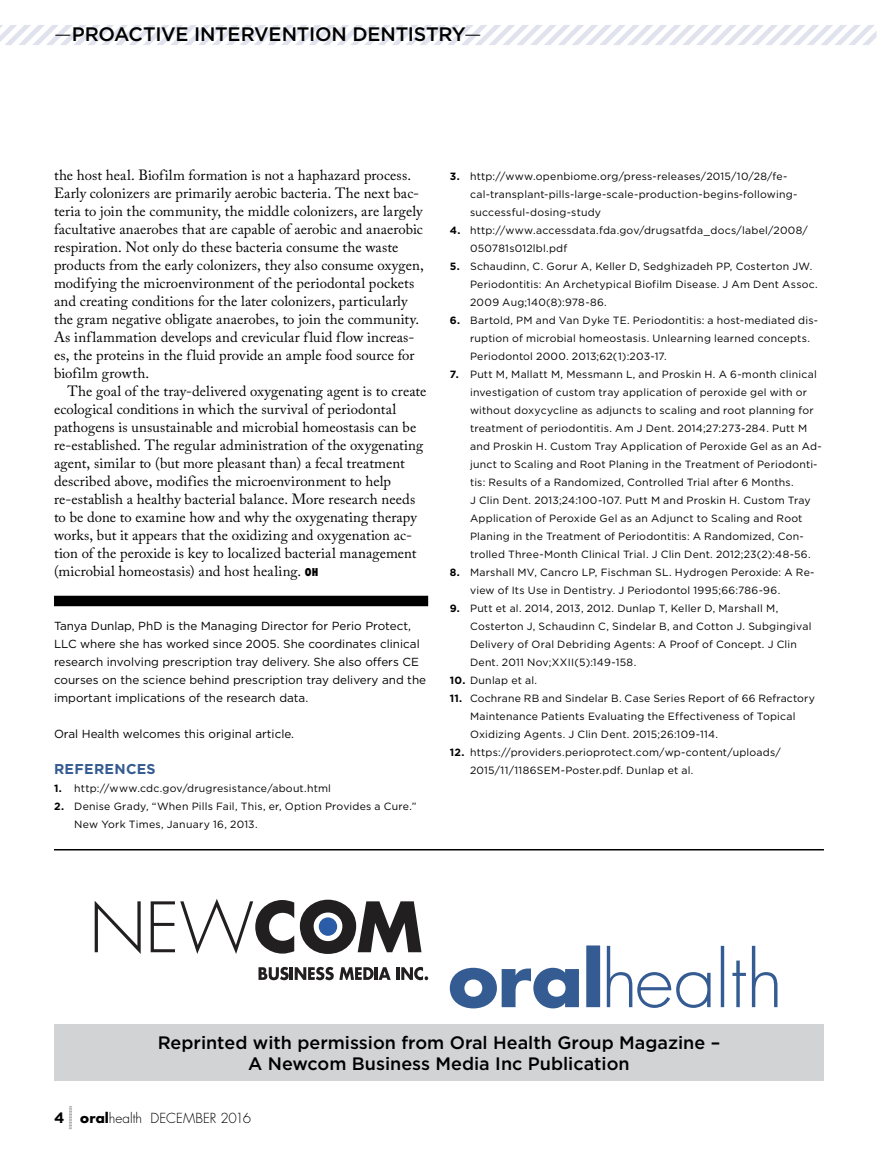
<style>
.page{position:relative;width:878px;height:1161px;background:#fff}
.page>*{position:absolute;margin:0;border:0;box-sizing:border-box;transform-origin:0 0}
.t1{font:500 19.5px "Gotham";letter-spacing:-.015em;color:#000}
.t2{font:500 18px/21.6px "Gotham";color:#000;text-align:center}
.t3{font:14.7px/18px "Adobe Caslon Pro";letter-spacing:.005em;color:#000}
.t4{font:700 14.25px "Gotham";letter-spacing:.02em;color:#355c92}
.t5{font:300 13.5px "Futura Std";letter-spacing:-.005em;color:#000}
.t6{font:11.7px/18px "Gotham";color:#000}
.t7{font:10.5px/18px "Gotham";letter-spacing:.02em;color:#000}
.s1{font-weight:300}
.s2{font-family:"Futura Std";font-weight:800;font-stretch:condensed;font-size:10.5px}
.s3{font-weight:700}
.s4{font-family:"Gotham";font-weight:700;font-size:15px}
</style>
<div class="page">
<svg style="left:69px;top:1106px;width:3px;height:23px"></svg>
<div style="left:54px;top:596px;width:374px;height:10px;background:#000"></div>
<svg style="left:0;top:25px;width:876px;height:20px"></svg>
<hr style="left:54px;top:849px;width:770px;height:1px;background:#000">
<div style="left:54px;top:1024px;width:770px;height:57px;background:#d1d3d4"></div>
<svg style="left:95px;top:901px;width:46px;height:53px"></svg>
<svg style="left:151px;top:899px;width:143px;height:55px"></svg>
<svg style="left:300px;top:900px;width:121px;height:54px"></svg>
<svg style="left:258px;top:967px;width:132px;height:13px"></svg>
<svg style="left:396px;top:967px;width:32px;height:13px"></svg>
<div style="left:319px;top:917px;width:18px;height:19px;background:#2a5ca8;border-radius:50%"></div>
<svg style="left:450px;top:945px;width:327px;height:63px"></svg>
<h1 class="t1" style="left:54px;top:22px;width:429px"><span class="s1">—</span>PROACTIVE INTERVENTION DENTISTRY<span class="s1">—</span></h1>
<p class="t3" style="left:54px;top:166px;width:371px">the host heal. Biofilm formation is not a haphazard process.<br>Early colonizers are primarily aerobic bacteria. The next bac&shy;teria to join the community, the middle colonizers, are largely facultative anaerobes that are capable of aerobic and anaerobic respiration. Not only do these bacteria consume the waste products from the early colonizers, they also consume oxygen, modifying the microenvironment of the periodontal pockets and creating conditions for the later colonizers, particularly the gram negative obligate anaerobes, to join the community.<br>As inflammation develops and crevicular fluid flow increas&shy;es, the proteins in the fluid provide an ample food source for biofilm growth.</p>
<p class="t3" style="left:54px;top:382px;width:374px;text-indent:13px">The goal of the tray-delivered oxygenating agent is to create ecological conditions in which the survival of periodontal pathogens is unsustainable and microbial homeostasis can be re-established. The regular administration of the oxygenating agent, similar to (but more pleasant than) a fecal treatment described above, modifies the microenvironment to help re-establish a healthy bacterial balance. More research needs to be done to examine how and why the oxygenating therapy works, but it appears that the oxidizing and oxygenation ac&shy;tion of the peroxide is key to localized bacterial management (microbial homeostasis) and host healing. <span class="s2">OH</span></p>
<p class="t6" style="left:54px;top:617px;width:373px">Tanya Dunlap, PhD is the Managing Director for Perio Protect, LLC where she has worked since 2005. She coordinates clinical research involving prescription tray delivery. She also offers CE courses on the science behind prescription tray delivery and the important implications of the research data.</p>
<p class="t6" style="left:54px;top:725px;width:241px">Oral Health welcomes this original article.</p>
<h3 class="t4" style="left:54px;top:760px;width:103px">REFERENCES</h3>
<p class="t7" style="left:54px;top:779px;width:278px"><span class="s3">1.</span> http://www.cdc.gov/drugresistance/about.html</p>
<p class="t7" style="left:74px;top:797px;width:344px;text-indent:-20px"><span class="s3">2.</span> Denise Grady, “When Pills Fail, This, er, Option Provides a Cure.”<br>New York Times, January 16, 2013.</p>
<p class="t7" style="left:470px;top:167px;width:329px;text-indent:-20px"><span class="s3">3.</span> http://www.openbiome.org/press-releases/2015/10/28/fe&shy;cal-transplant-pills-large-scale-production-begins-following&shy;successful-dosing-study</p>
<p class="t7" style="left:470px;top:221px;width:339px;text-indent:-20px"><span class="s3">4.</span> http://www.accessdata.fda.gov/drugsatfda_docs/label/2008/<br>050781s012lbl.pdf</p>
<p class="t7" style="left:470px;top:257px;width:349px;text-indent:-20px"><span class="s3">5.</span> Schaudinn, C. Gorur A, Keller D, Sedghizadeh PP, Costerton JW.<br>Periodontitis: An Archetypical Biofilm Disease. J Am Dent Assoc.<br>2009 Aug;140(8):978-86.</p>
<p class="t7" style="left:470px;top:311px;width:349px;text-indent:-20px"><span class="s3">6.</span> Bartold, PM and Van Dyke TE. Periodontitis: a host-mediated dis&shy;ruption of microbial homeostasis. Unlearning learned concepts.<br>Periodontol 2000. 2013;62(1):203-17.</p>
<p class="t7" style="left:470px;top:365px;width:353px;text-indent:-20px"><span class="s3">7.</span> Putt M, Mallatt M, Messmann L, and Proskin H. A 6-month clinical investigation of custom tray application of peroxide gel with or without doxycycline as adjuncts to scaling and root planning for treatment of periodontitis. Am J Dent. 2014;27:273-284. Putt M and Proskin H. Custom Tray Application of Peroxide Gel as an Ad&shy;junct to Scaling and Root Planing in the Treatment of Periodonti&shy;tis: Results of a Randomized, Controlled Trial after 6 Months.<br>J Clin Dent. 2013;24:100-107. Putt M and Proskin H. Custom Tray Application of Peroxide Gel as an Adjunct to Scaling and Root Planing in the Treatment of Periodontitis: A Randomized, Con&shy;trolled Three-Month Clinical Trial. J Clin Dent. 2012;23(2):48-56.</p>
<p class="t7" style="left:470px;top:563px;width:346px;text-indent:-20px"><span class="s3">8.</span> Marshall MV, Cancro LP, Fischman SL. Hydrogen Peroxide: A Re&shy;view of Its Use in Dentistry. J Periodontol 1995;66:786-96.</p>
<p class="t7" style="left:470px;top:599px;width:343px;text-indent:-20px"><span class="s3">9.</span> Putt et al. 2014, 2013, 2012. Dunlap T, Keller D, Marshall M, Costerton J, Schaudinn C, Sindelar B, and Cotton J. Subgingival Delivery of Oral Debriding Agents: A Proof of Concept. J Clin Dent. 2011 Nov;XXII(5):149-158.</p>
<p class="t7" style="left:450px;top:671px;width:89px"><span class="s3">10.</span> Dunlap et al.</p>
<p class="t7" style="left:470px;top:689px;width:346px;text-indent:-20px"><span class="s3">11.</span> Cochrane RB and Sindelar B. Case Series Report of 66 Refractory<br>Maintenance Patients Evaluating the Effectiveness of Topical<br>Oxidizing Agents. J Clin Dent. 2015;26:109-114.</p>
<p class="t7" style="left:470px;top:743px;width:312px;text-indent:-20px"><span class="s3">12.</span> https://providers.perioprotect.com/wp-content/uploads/<br>2015/11/1186SEM-Poster.pdf. Dunlap et al.</p>
<h2 class="t2" style="left:158px;top:1031px;width:564px">Reprinted with permission from Oral Health Group Magazine –<br>A Newcom Business Media Inc Publication</h2>
<p class="t5" style="left:54px;top:1110px;width:199px"><span class="s4">4</span> <span class="s3">oral</span>health DECEMBER 2016</p>
</div>
